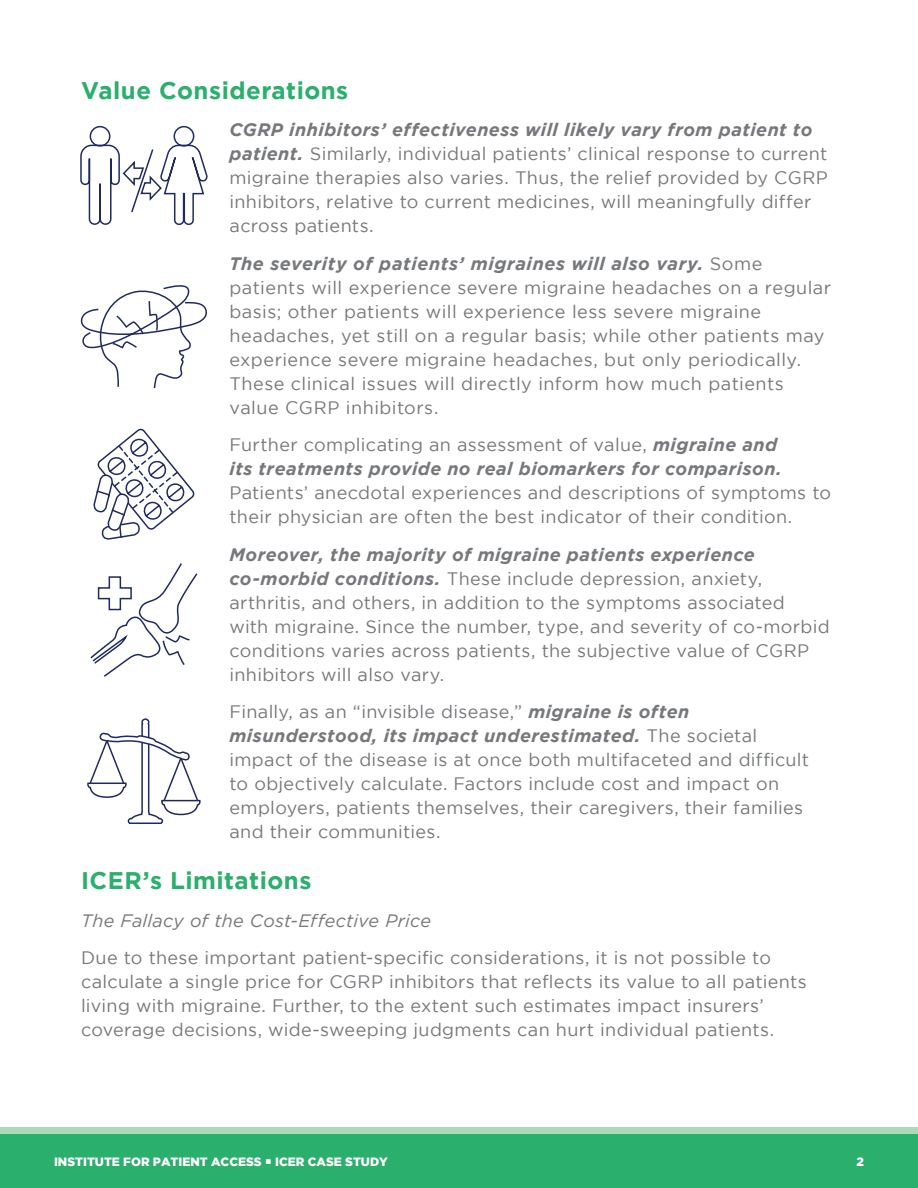
<style>
.page{position:relative;width:918px;height:1188px;background:#fff}
.page>*{position:absolute;margin:0;border:0;box-sizing:border-box;transform-origin:0 0}
.t1{font:700 24px "Gotham";letter-spacing:.02em;color:#2baf6c}
.t2{font:18px/24px "Gotham";letter-spacing:.02em;color:#76787b}
.t3{font:italic 18px "Gotham";letter-spacing:.015em;color:#76787b}
.t4{font:900 12px "Gotham";color:#fff}
.s1{font-weight:700;font-style:italic}
</style>
<div class="page">
<div style="left:1px;top:1127px;width:917px;height:7px;background:#acd9bb"></div>
<div style="left:0;top:1134px;width:918px;height:54px;background:#2baf6c"></div>
<svg style="left:81px;top:285px;width:126px;height:103px"></svg>
<svg style="left:93px;top:428px;width:102px;height:112px"></svg>
<div style="left:90px;top:126px;width:20px;height:21px;border:2px solid #1f2b5e;border-radius:50%"></div>
<div style="left:174px;top:126px;width:20px;height:21px;border:2px solid #1f2b5e;border-radius:50%"></div>
<svg style="left:80px;top:144px;width:128px;height:81px"></svg>
<svg style="left:90px;top:563px;width:108px;height:114px"></svg>
<svg style="left:87px;top:718px;width:114px;height:106px"></svg>
<p class="t1" style="left:81px;top:76px;width:269px">Value Considerations</p>
<p class="t2" style="left:230px;top:117px;width:600px"><span class="s1">CGRP inhibitors’ effectiveness will likely vary from patient to patient.</span> Similarly, individual patients’ clinical response to current migraine therapies also varies. Thus, the relief provided by CGRP inhibitors, relative to current medicines, will meaningfully differ across patients.</p>
<p class="t2" style="left:230px;top:251px;width:603px"><span class="s1">The severity of patients’ migraines will also vary.</span> Some patients will experience severe migraine headaches on a regular basis; other patients will experience less severe migraine headaches, yet still on a regular basis; while other patients may experience severe migraine headaches, but only periodically.<br>These clinical issues will directly inform how much patients value CGRP inhibitors.</p>
<p class="t2" style="left:230px;top:432px;width:603px">Further complicating an assessment of value, <span class="s1">migraine and<br>its treatments provide no real biomarkers for comparison.<br></span>Patients’ anecdotal experiences and descriptions of symptoms to their physician are often the best indicator of their condition.</p>
<p class="t2" style="left:230px;top:542px;width:602px"><span class="s1">Moreover, the majority of migraine patients experience co-morbid conditions.</span> These include depression, anxiety, arthritis, and others, in addition to the symptoms associated<br>with migraine. Since the number, type, and severity of co-morbid conditions varies across patients, the subjective value of CGRP inhibitors will also vary.</p>
<p class="t2" style="left:230px;top:699px;width:581px">Finally, as an “invisible disease,” <span class="s1">migraine is often misunderstood, its impact underestimated.</span> The societal impact of the disease is at once both multifaceted and difficult to objectively calculate. Factors include cost and impact on employers, patients themselves, their caregivers, their families and their communities.</p>
<p class="t1" style="left:81px;top:867px;width:232px">ICER’s Limitations</p>
<p class="t3" style="left:81px;top:910px;width:352px">The Fallacy of the Cost-Effective Price</p>
<p class="t2" style="left:81px;top:945px;width:727px">Due to these important patient-specific considerations, it is not possible to calculate a single price for CGRP inhibitors that reflects its value to all patients living with migraine. Further, to the extent such estimates impact insurers’ coverage decisions, wide-sweeping judgments can hurt individual patients.</p>
<p class="t4" style="left:54px;top:1154px;width:335px">INSTITUTE FOR PATIENT ACCESS ○ ICER CASE STUDY</p>
<p class="t4" style="left:857px;top:1154px;width:9px">2</p>
</div>
